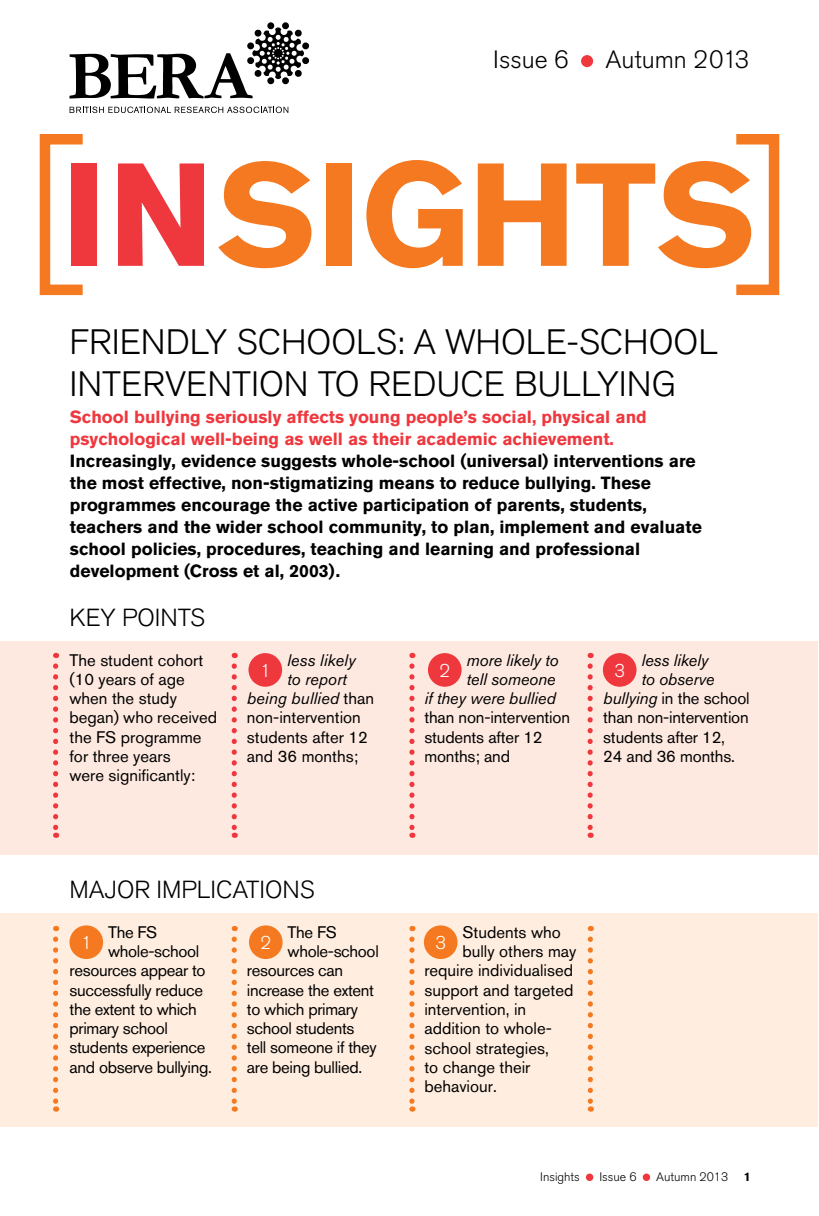
<style>
.page{position:relative;width:819px;height:1216px;background:#fff}
.page>*{position:absolute;margin:0;border:0;box-sizing:border-box;transform-origin:0 0}
.t1{font:700 144.9px "Akzidenz Grotesk BQ";color:#f47920}
.t2{font:300 35px/42px "Akzidenz Grotesk BQ";color:#000}
.t3{font:300 24.85px "Akzidenz Grotesk BQ";color:#000}
.t4{font:300 24.5px "Akzidenz Grotesk BQ";color:#000}
.t5{font:300 18.38px "Akzidenz Grotesk BQ";color:#fff}
.t6{font:700 17.5px/21.9px "Akzidenz Grotesk BQ";color:#000}
.t7{font:700 17.5px/21.9px "Akzidenz Grotesk BQ";color:#ef373e}
.t8{font:16.62px/19.2px "Akzidenz Grotesk BQ";letter-spacing:-.01em;color:#000}
.t9{font:italic 16.62px/19.2px "Akzidenz Grotesk BQ";letter-spacing:-.01em;color:#000;text-align:right}
.t10{font:300 12.25px "Akzidenz Grotesk BQ";color:#000}
.t11{font:700 12.25px "Akzidenz Grotesk BQ";color:#000}
.s1{color:#ef373e}
.s2{font-style:italic}
.s3{font-style:normal}
</style>
<div class="page">
<div style="left:0;top:913px;width:817px;height:213px;background:#ffeee0"></div>
<div style="left:586px;top:1173px;width:7px;height:7px;background:#ef373e;border-radius:50%"></div>
<div style="left:642px;top:1173px;width:8px;height:7px;background:#ef373e;border-radius:50%"></div>
<div style="left:581px;top:55px;width:12px;height:12px;background:#ef373e;border-radius:50%"></div>
<svg style="left:70px;top:107px;width:218px;height:6px"></svg>
<svg style="left:69px;top:22px;width:240px;height:76px"></svg>
<div style="left:40px;top:134px;width:48px;height:161px;border:10px solid #f47920"></div>
<div style="left:731px;top:134px;width:48px;height:161px;border:10px solid #f47920"></div>
<div style="left:0;top:641px;width:817px;height:213px;background:#fee9e1"></div>
<svg style="left:587px;top:666px;width:5px;height:171px"></svg>
<svg style="left:409px;top:666px;width:5px;height:171px"></svg>
<svg style="left:231px;top:666px;width:6px;height:171px"></svg>
<svg style="left:53px;top:666px;width:5px;height:171px"></svg>
<div style="left:424px;top:925px;width:33px;height:34px;background:#f47920;border-radius:50%"></div>
<div style="left:249px;top:925px;width:33px;height:34px;background:#f47920;border-radius:50%"></div>
<div style="left:69px;top:925px;width:34px;height:34px;background:#f47920;border-radius:50%"></div>
<svg style="left:409px;top:939px;width:5px;height:172px"></svg>
<svg style="left:587px;top:939px;width:6px;height:172px"></svg>
<svg style="left:231px;top:939px;width:6px;height:172px"></svg>
<svg style="left:53px;top:939px;width:5px;height:172px"></svg>
<div style="left:248px;top:653px;width:34px;height:33px;background:#ef373e;border-radius:50%"></div>
<div style="left:428px;top:653px;width:33px;height:33px;background:#ef373e;border-radius:50%"></div>
<div style="left:603px;top:653px;width:33px;height:33px;background:#ef373e;border-radius:50%"></div>
<h3 class="t3" style="left:493px;top:45px;width:77px">Issue 6</h3>
<h3 class="t3" style="left:605px;top:45px;width:145px">Autumn 2013</h3>
<h1 class="t1" style="left:61px;top:131px;width:696px"><span class="s1">IN</span>SIGHTS</h1>
<h2 class="t2" style="left:69px;top:322px;width:650px">FRIENDLY SCHOOLS: A WHOLE-SCHOOL<br>INTERVENTION TO REDUCE BULLYING</h2>
<p class="t7" style="left:70px;top:406px;width:578px">School bullying seriously affects young people’s social, physical and psychological well-being as well as their academic achievement.</p>
<p class="t6" style="left:70px;top:450px;width:633px">Increasingly, evidence suggests whole-school (universal) interventions are the most effective, non-stigmatizing means to reduce bullying. These programmes encourage the active participation of parents, students, teachers and the wider school community, to plan, implement and evaluate school policies, procedures, teaching and learning and professional development (Cross et al, 2003).</p>
<h3 class="t4" style="left:69px;top:604px;width:137px">KEY POINTS</h3>
<p class="t8" style="left:69px;top:650px;width:149px">The student cohort (10 years of age when the study began) who received the FS programme for three years<br>were significantly:</p>
<p class="t9" style="left:287px;top:650px;width:70px">less likely</p>
<p class="t9" style="left:424px;top:650px;width:136px">more likely to<br>tell someone<br>if they were bullied</p>
<p class="t8" style="left:424px;top:707px;width:147px">than non-intervention students after 12 months; and</p>
<p class="t9" style="left:641px;top:650px;width:68px">less likely</p>
<p class="t9" style="left:641px;top:669px;width:74px">to observe</p>
<p class="t8" style="left:603px;top:688px;width:148px"><span class="s2">bullying</span> in the school</p>
<p class="t8" style="left:603px;top:707px;width:147px">than non-intervention</p>
<p class="t8" style="left:603px;top:727px;width:123px">students after 12,</p>
<p class="t8" style="left:603px;top:746px;width:133px">24 and 36 months.</p>
<p class="t5" style="left:260px;top:660px;width:12px">1</p>
<p class="t5" style="left:439px;top:660px;width:12px">2</p>
<p class="t5" style="left:614px;top:660px;width:12px">3</p>
<p class="t9" style="left:287px;top:669px;width:61px">to report</p>
<p class="t9" style="left:247px;top:688px;width:129px">being bullied <span class="s3">than</span></p>
<p class="t8" style="left:247px;top:707px;width:115px">non-intervention</p>
<p class="t8" style="left:247px;top:727px;width:122px">students after 12</p>
<p class="t8" style="left:247px;top:746px;width:113px">and 36 months;</p>
<h3 class="t4" style="left:69px;top:876px;width:247px">MAJOR IMPLICATIONS</h3>
<p class="t5" style="left:81px;top:932px;width:12px">1</p>
<p class="t5" style="left:260px;top:932px;width:12px">2</p>
<p class="t5" style="left:435px;top:932px;width:12px">3</p>
<p class="t8" style="left:108px;top:922px;width:51px">The FS</p>
<p class="t8" style="left:108px;top:941px;width:93px">whole-school</p>
<p class="t8" style="left:69px;top:960px;width:138px">resources appear to</p>
<p class="t8" style="left:69px;top:980px;width:135px">successfully reduce</p>
<p class="t8" style="left:69px;top:999px;width:129px">the extent to which</p>
<p class="t8" style="left:69px;top:1018px;width:100px">primary school</p>
<p class="t8" style="left:69px;top:1037px;width:138px">students experience</p>
<p class="t8" style="left:69px;top:1057px;width:144px">and observe bullying.</p>
<p class="t8" style="left:287px;top:922px;width:51px">The FS</p>
<p class="t8" style="left:287px;top:941px;width:93px">whole-school</p>
<p class="t8" style="left:247px;top:960px;width:98px">resources can</p>
<p class="t8" style="left:247px;top:980px;width:129px">increase the extent</p>
<p class="t8" style="left:247px;top:999px;width:113px">to which primary</p>
<p class="t8" style="left:247px;top:1018px;width:109px">school students</p>
<p class="t8" style="left:247px;top:1037px;width:131px">tell someone if they</p>
<p class="t8" style="left:247px;top:1057px;width:117px">are being bullied.</p>
<p class="t8" style="left:462px;top:922px;width:100px">Students who</p>
<p class="t8" style="left:462px;top:941px;width:115px">bully others may</p>
<p class="t8" style="left:424px;top:960px;width:150px">require individualised</p>
<p class="t8" style="left:424px;top:980px;width:150px">support and targeted</p>
<p class="t8" style="left:424px;top:999px;width:103px">intervention, in</p>
<p class="t8" style="left:424px;top:1018px;width:129px">addition to whole-</p>
<p class="t8" style="left:424px;top:1037px;width:126px">school strategies,</p>
<p class="t8" style="left:424px;top:1057px;width:108px">to change their</p>
<p class="t8" style="left:424px;top:1076px;width:74px">behaviour.</p>
<p class="t10" style="left:540px;top:1169px;width:41px">Insights</p>
<p class="t10" style="left:599px;top:1169px;width:39px">Issue 6</p>
<p class="t10" style="left:656px;top:1169px;width:73px">Autumn 2013</p>
<p class="t11" style="left:744px;top:1169px;width:8px">1</p>
</div>
